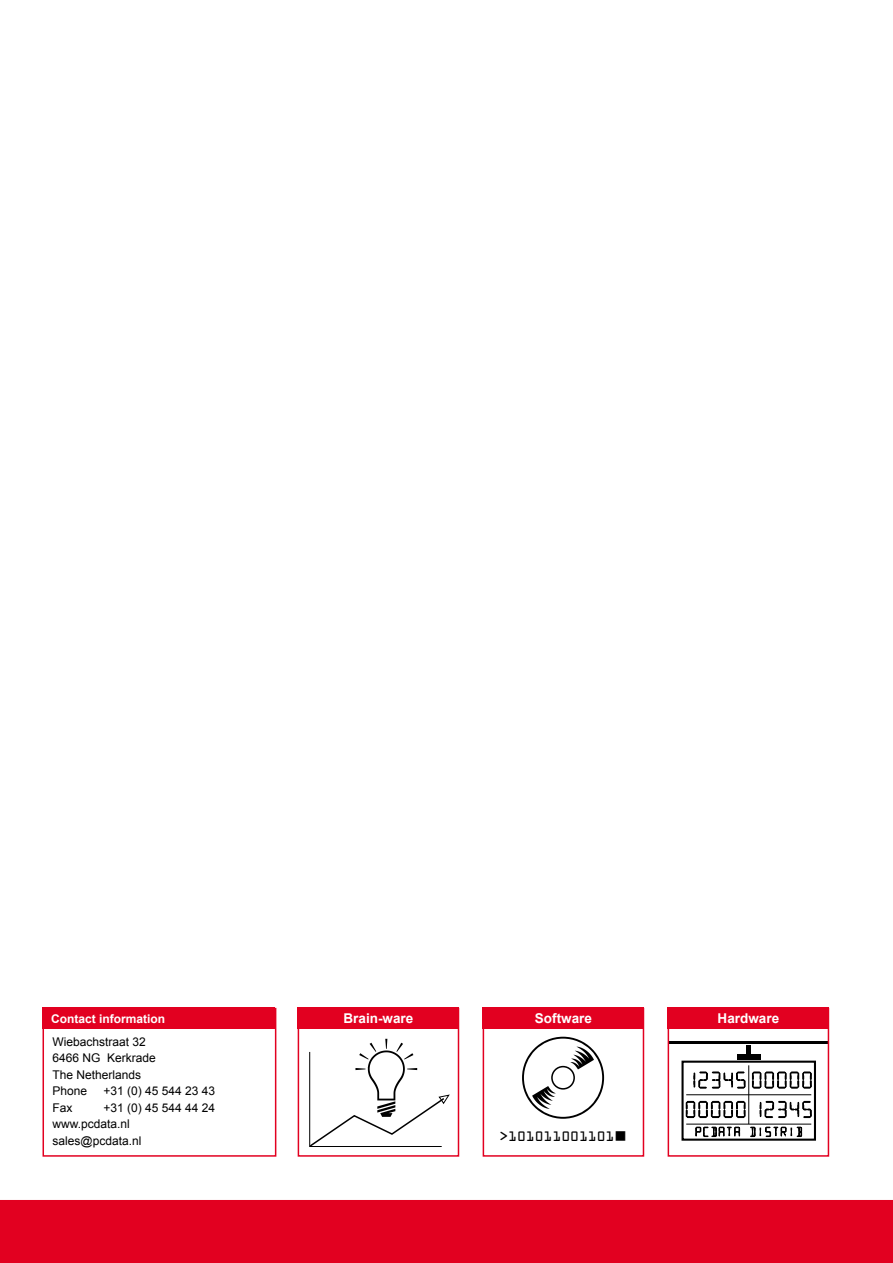
<style>
.page{position:relative;width:893px;height:1263px;background:#fff}
.page>*{position:absolute;margin:0;border:0;box-sizing:border-box;transform-origin:0 0}
.t1{font:700 13.5px "Arial";color:#fff}
.t2{font:12.3px "OCRA Std";color:#000}
.t3{font:12px/16.5px "Arial";color:#000}
.t4{font:700 12px "Arial";color:#fff}
</style>
<div class="page">
<div style="left:0;top:1199px;width:893px;height:64px;background:#e20020"></div>
<hr style="left:0;top:1198px;width:893px;height:2px;background:#fff">
<div style="left:43px;top:1008px;width:233px;height:149px;border:2px solid #e20020"></div>
<div style="left:43px;top:1008px;width:232px;height:21px;background:#e20020"></div>
<svg style="left:309px;top:1039px;width:141px;height:108px"></svg>
<div style="left:298px;top:1008px;width:161px;height:149px;border:2px solid #e20020"></div>
<div style="left:298px;top:1008px;width:161px;height:21px;background:#e20020"></div>
<svg style="left:522px;top:1037px;width:82px;height:82px"></svg>
<div style="left:483px;top:1008px;width:161px;height:149px;border:2px solid #e20020"></div>
<div style="left:483px;top:1008px;width:161px;height:21px;background:#e20020"></div>
<div style="left:681px;top:1060px;width:135px;height:81px;border:2px solid #000"></div>
<svg style="left:694px;top:1072px;width:51px;height:16px"></svg>
<hr style="left:686px;top:1094px;width:125px;height:1px;background:#000">
<hr style="left:748px;top:1065px;width:1px;height:59px;background:#000">
<div style="left:737px;top:1054px;width:23px;height:6px;background:#000"></div>
<div style="left:746px;top:1044px;width:5px;height:9px;background:#000"></div>
<hr style="left:668px;top:1042px;width:160px;height:2px;background:#000">
<svg style="left:760px;top:1101px;width:51px;height:17px"></svg>
<svg style="left:686px;top:1101px;width:59px;height:17px"></svg>
<svg style="left:752px;top:1072px;width:59px;height:16px"></svg>
<hr style="left:686px;top:1124px;width:125px;height:1px;background:#000">
<svg style="left:696px;top:1127px;width:44px;height:10px"></svg>
<svg style="left:750px;top:1127px;width:52px;height:10px"></svg>
<div style="left:668px;top:1008px;width:161px;height:149px;border:2px solid #e20020"></div>
<div style="left:668px;top:1008px;width:161px;height:21px;background:#e20020"></div>
<p class="t4" style="left:51px;top:1011px;width:115px">Contact information</p>
<p class="t1" style="left:344px;top:1010px;width:71px">Brain-ware</p>
<p class="t3" style="left:53px;top:1033px;width:105px">Wiebachstraat 32<br>6466 NG Kerkrade<br>The Netherlands<br>Phone</p>
<p class="t3" style="left:104px;top:1083px;width:113px">+31 (0) 45 544 23 43</p>
<p class="t3" style="left:53px;top:1099px;width:164px;text-indent:51px">+31 (0) 45 544 44 24 www.pcdata.nl sales@pcdata.nl</p>
<p class="t3" style="left:53px;top:1099px;width:22px">Fax</p>
<p class="t1" style="left:535px;top:1010px;width:59px">Software</p>
<p class="t1" style="left:718px;top:1010px;width:63px">Hardware</p>
<p class="t2" style="left:499px;top:1131px;width:129px">&gt;101011001101■</p>
</div>
